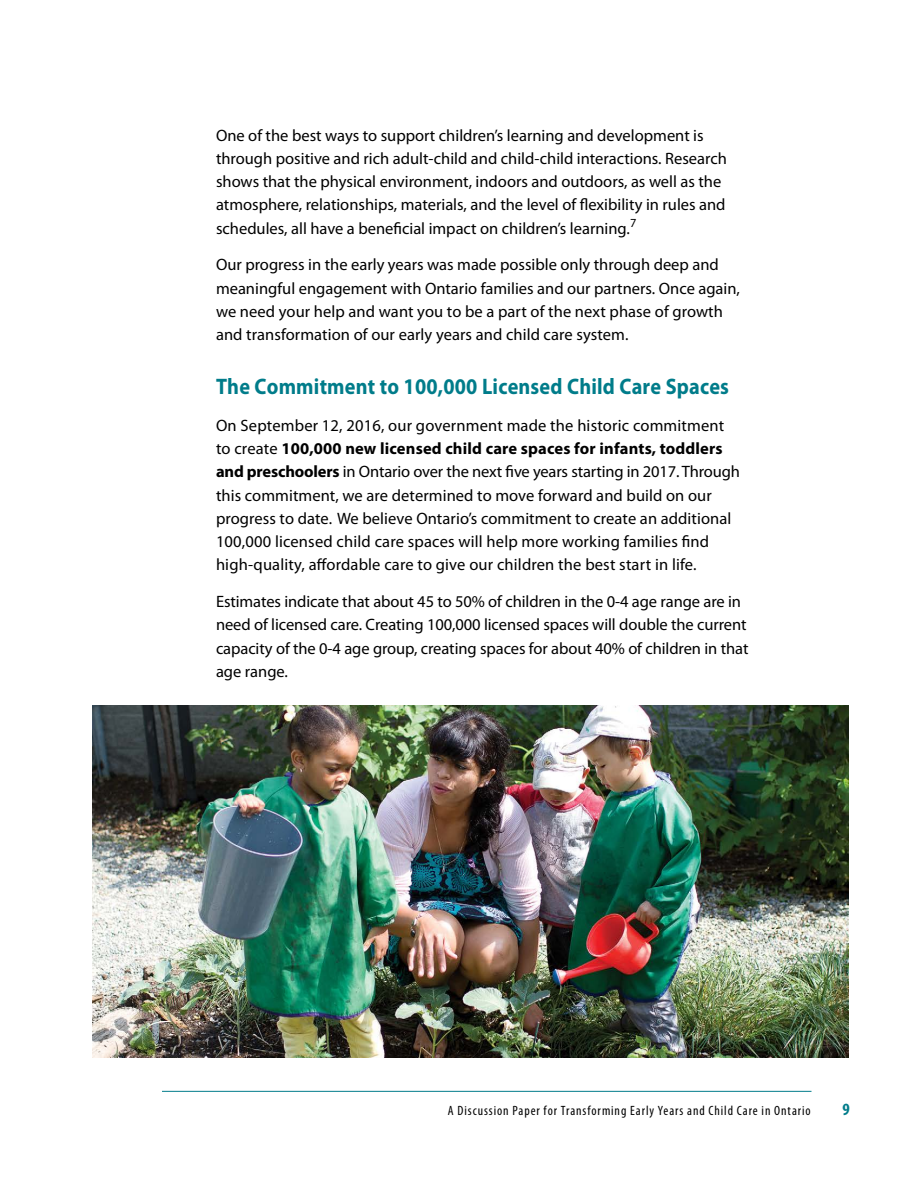
<style>
.page{position:relative;width:918px;height:1188px;background:#fff}
.page>*{position:absolute;margin:0;border:0;box-sizing:border-box;transform-origin:0 0}
.t1{font:700 22.5px "Myriad Pro";letter-spacing:.01em;color:#007c8a;scale:.9 1}
.t2{font:700 condensed 17.25px "Myriad Pro";color:#007c8a}
.t3{font:16.5px/23.2px "Myriad Pro";color:#000}
.t4{font:condensed 13.5px "Myriad Pro";letter-spacing:.065em;color:#000}
.s1{font-weight:700}
</style>
<div class="page">
<hr style="left:162px;top:1091px;width:650px;height:1px;background:#007c8a">
<img style="left:92px;top:705px;width:756px;height:353px">
<p class="t3" style="left:216px;top:124px;width:512px">One of the best ways to support children’s learning and development is through positive and rich adult-child and child-child interactions. Research shows that the physical environment, indoors and outdoors, as well as the atmosphere, relationships, materials, and the level of flexibility in rules and schedules, all have a beneficial impact on children’s learning.<sup>7</sup></p>
<p class="t3" style="left:216px;top:254px;width:526px">Our progress in the early years was made possible only through deep and meaningful engagement with Ontario families and our partners. Once again, we need your help and want you to be a part of the next phase of growth and transformation of our early years and child care system.</p>
<h2 class="t1" style="left:216px;top:374px;width:572px">The Commitment to 100,000 Licensed Child Care Spaces</h2>
<p class="t3" style="left:216px;top:414px;width:525px">On September 12, 2016, our government made the historic commitment to create <span class="s1">100,000 new licensed child care spaces for infants, toddlers and preschoolers</span> in Ontario over the next five years starting in 2017. Through this commitment, we are determined to move forward and build on our progress to date. We believe Ontario’s commitment to create an additional 100,000 licensed child care spaces will help more working families find high-quality, affordable care to give our children the best start in life.</p>
<p class="t3" style="left:216px;top:590px;width:534px">Estimates indicate that about 45 to 50% of children in the 0-4 age range are in need of licensed care. Creating 100,000 licensed spaces will double the current capacity of the 0-4 age group, creating spaces for about 40% of children in that age range.</p>
<p class="t4" style="left:448px;top:1103px;width:364px">A Discussion Paper for Transforming Early Years and Child Care in Ontario</p>
<p class="t2" style="left:842px;top:1099px;width:9px">9</p>
</div>
